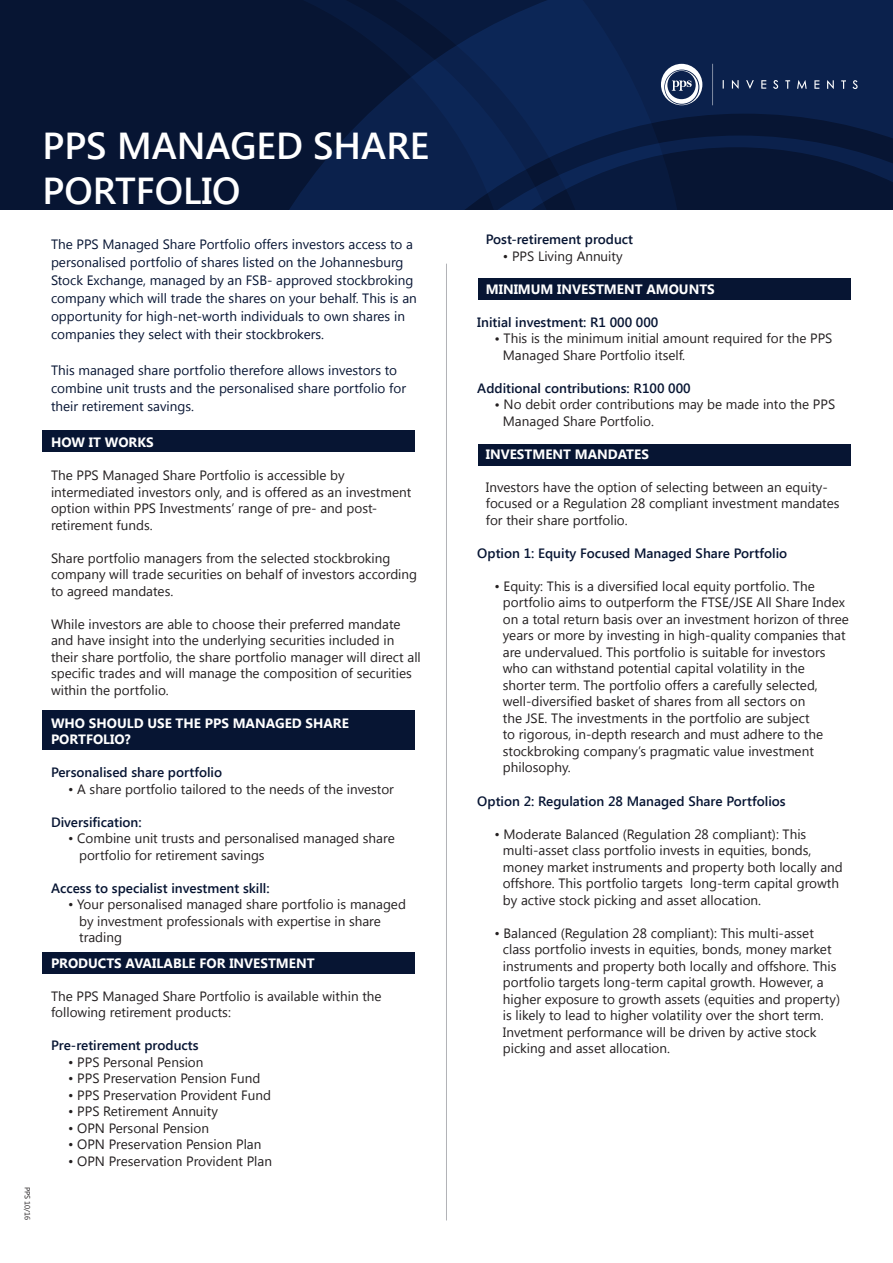
<style>
.page{position:relative;width:893px;height:1263px;background:#fff}
.page>*{position:absolute;margin:0;border:0;box-sizing:border-box;transform-origin:0 0}
.t1{font:600 37.5px "Segoe UI";color:#fff}
.t2{font:13.5px/16.5px "Segoe UI";color:#231f20}
.t3{font:13.5px/18px "Segoe UI";color:#071533}
.t4{font:600 13.5px "Segoe UI";color:#071533}
.t5{font:700 13.5px/16.5px "Segoe UI";color:#fff}
.t6{font:7.5px "Segoe UI";color:#231f20}
.s1{font-weight:600}
</style>
<div class="page">
<div style="left:43px;top:952px;width:372px;height:21px;background:#071533"></div>
<div style="left:478px;top:444px;width:372px;height:22px;background:#071533"></div>
<div style="left:478px;top:279px;width:372px;height:21px;background:#071533"></div>
<div style="left:43px;top:430px;width:372px;height:21px;background:#071533"></div>
<div style="left:43px;top:710px;width:372px;height:40px;background:#071533"></div>
<svg style="left:690px;top:0;width:203px;height:209px;background:#091b41"></svg>
<svg style="left:0;top:0;width:690px;height:209px;background:#081a3e"></svg>
<svg style="left:661px;top:64px;width:197px;height:41px;background:#273b61"></svg>
<hr style="left:446px;top:264px;width:1px;height:956px;background:#b2b3b7">
<p class="t6" style="left:33px;top:1187px;width:35px;rotate:90deg">PPS 10/16</p>
<p class="t1" style="left:43px;top:120px;width:388px">PPS MANAGED SHARE</p>
<p class="t1" style="left:43px;top:165px;width:200px">PORTFOLIO</p>
<p class="t3" style="left:51px;top:235px;width:367px">The PPS Managed Share Portfolio offers investors access to a personalised portfolio of shares listed on the Johannesburg Stock Exchange, managed by an FSB- approved stockbroking company which will trade the shares on your behalf. This is an opportunity for high-net-worth individuals to own shares in companies they select with their stockbrokers.</p>
<p class="t3" style="left:51px;top:361px;width:357px">This managed share portfolio therefore allows investors to combine unit trusts and the personalised share portfolio for their retirement savings.</p>
<p class="t5" style="left:51px;top:433px;width:104px">HOW IT WORKS</p>
<p class="t2" style="left:51px;top:466px;width:362px">The PPS Managed Share Portfolio is accessible by intermediated investors only, and is offered as an investment option within PPS Investments’ range of pre- and post&shy;retirement funds.</p>
<p class="t2" style="left:51px;top:549px;width:368px">Share portfolio managers from the selected stockbroking company will trade securities on behalf of investors according to agreed mandates.</p>
<p class="t2" style="left:51px;top:615px;width:371px">While investors are able to choose their preferred mandate and have insight into the underlying securities included in their share portfolio, the share portfolio manager will direct all specific trades and will manage the composition of securities within the portfolio.</p>
<p class="t5" style="left:51px;top:714px;width:299px">WHO SHOULD USE THE PPS MANAGED SHARE<br>PORTFOLIO?</p>
<p class="t4" style="left:51px;top:763px;width:173px">Personalised share portfolio</p>
<p class="t2" style="left:68px;top:780px;width:327px">• A share portfolio tailored to the needs of the investor</p>
<p class="t4" style="left:51px;top:812px;width:92px">Diversification:</p>
<p class="t2" style="left:68px;top:829px;width:328px">• Combine unit trusts and personalised managed share</p>
<p class="t2" style="left:79px;top:846px;width:187px">portfolio for retirement savings</p>
<p class="t4" style="left:51px;top:878px;width:220px">Access to specialist investment skill:</p>
<p class="t2" style="left:68px;top:895px;width:339px">• Your personalised managed share portfolio is managed</p>
<p class="t2" style="left:79px;top:912px;width:303px">by investment professionals with expertise in share</p>
<p class="t2" style="left:79px;top:928px;width:44px">trading</p>
<p class="t5" style="left:51px;top:954px;width:265px">PRODUCTS AVAILABLE FOR INVESTMENT</p>
<p class="t2" style="left:51px;top:987px;width:332px">The PPS Managed Share Portfolio is available within the following retirement products:</p>
<p class="t4" style="left:51px;top:1036px;width:149px">Pre-retirement products</p>
<p class="t2" style="left:68px;top:1053px;width:137px">• PPS Personal Pension</p>
<p class="t2" style="left:68px;top:1069px;width:194px">• PPS Preservation Pension Fund</p>
<p class="t2" style="left:68px;top:1086px;width:204px">• PPS Preservation Provident Fund</p>
<p class="t2" style="left:68px;top:1102px;width:151px">• PPS Retirement Annuity</p>
<p class="t2" style="left:68px;top:1119px;width:143px">• OPN Personal Pension</p>
<p class="t2" style="left:68px;top:1135px;width:195px">• OPN Preservation Pension Plan</p>
<p class="t2" style="left:68px;top:1152px;width:206px">• OPN Preservation Provident Plan</p>
<p class="t4" style="left:486px;top:230px;width:149px">Post-retirement product</p>
<p class="t2" style="left:503px;top:247px;width:121px">• PPS Living Annuity</p>
<p class="t5" style="left:486px;top:280px;width:231px">MINIMUM INVESTMENT AMOUNTS</p>
<p class="t4" style="left:477px;top:313px;width:183px">Initial investment: R1 000 000</p>
<p class="t2" style="left:503px;top:330px;width:331px;text-indent:-9px"><span class="s1">•</span> This is the minimum initial amount required for the PPS<br>Managed Share Portfolio itself.</p>
<p class="t4" style="left:477px;top:379px;width:215px">Additional contributions: R100 000</p>
<p class="t2" style="left:503px;top:396px;width:334px;text-indent:-9px"><span class="s1">•</span> No debit order contributions may be made into the PPS<br>Managed Share Portfolio.</p>
<p class="t5" style="left:486px;top:445px;width:165px">INVESTMENT MANDATES</p>
<p class="t2" style="left:486px;top:478px;width:344px">Investors have the option of selecting between an equity-</p>
<p class="t2" style="left:486px;top:495px;width:355px">focused or a Regulation 28 compliant investment mandates for their share portfolio.</p>
<p class="t4" style="left:477px;top:544px;width:311px">Option 1: Equity Focused Managed Share Portfolio</p>
<p class="t2" style="left:503px;top:577px;width:347px;text-indent:-9px">• Equity: This is a diversified local equity portfolio. The portfolio aims to outperform the FTSE/JSE All Share Index on a total return basis over an investment horizon of three years or more by investing in high-quality companies that are undervalued. This portfolio is suitable for investors who can withstand potential capital volatility in the shorter term. The portfolio offers a carefully selected, well-diversified basket of shares from all sectors on<br>the JSE. The investments in the portfolio are subject<br>to rigorous, in-depth research and must adhere to the stockbroking company’s pragmatic value investment philosophy.</p>
<p class="t4" style="left:477px;top:791px;width:310px">Option 2: Regulation 28 Managed Share Portfolios</p>
<p class="t2" style="left:503px;top:825px;width:341px;text-indent:-9px">• Moderate Balanced (Regulation 28 compliant): This multi-asset class portfolio invests in equities, bonds, money market instruments and property both locally and offshore. This portfolio targets long-term capital growth by active stock picking and asset allocation.</p>
<p class="t2" style="left:503px;top:924px;width:339px;text-indent:-9px">• Balanced (Regulation 28 compliant): This multi-asset class portfolio invests in equities, bonds, money market instruments and property both locally and offshore. This portfolio targets long-term capital growth. However, a higher exposure to growth assets (equities and property) is likely to lead to higher volatility over the short term.<br>Invetment performance will be driven by active stock picking and asset allocation.</p>
</div>
